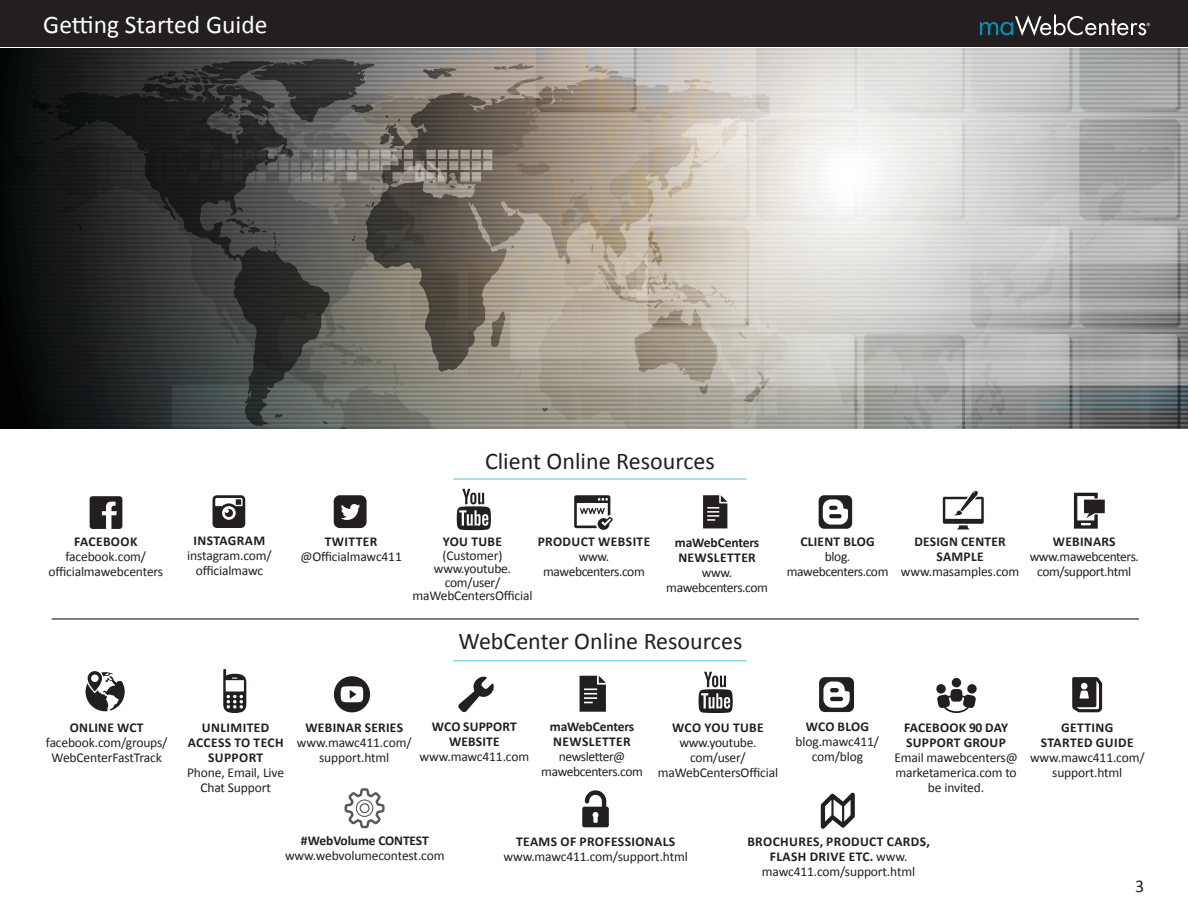
<style>
.page{position:relative;width:1188px;height:918px;background:#fff}
.page>*{position:absolute;margin:0;border:0;box-sizing:border-box;transform-origin:0 0}
.t1{font:25.5px "Calibri";color:#fff}
.t2{font:24px "Calibri";color:#231f20}
.t3{font:18px "Calibri";color:#231f20}
.t4{font:13.5px/15px "Calibri";letter-spacing:-.01em;color:#231f20;text-align:center}
.t5{font:700 13.5px/15px "Calibri";letter-spacing:.02em;color:#231f20;text-align:center}
.t6{font:13.5px/15px "Calibri";letter-spacing:-.03em;color:#231f20;text-align:center}
.t7{font:700 13.5px/15px "Calibri";letter-spacing:-.01em;color:#231f20}
.t8{font:300 9px "Calibri";color:#fff}
.s1{font-weight:400}
</style>
<div class="page">
<div style="left:0;top:0;width:1188px;height:46px;background:#231f20"></div>
<svg style="left:980px;top:15px;width:166px;height:21px"></svg>
<img style="left:0;top:49px;width:1188px;height:380px">
<hr style="left:454px;top:478px;width:292px;height:2px;background:#8ad5e8">
<hr style="left:52px;top:619px;width:1087px;height:1px;background:#000">
<hr style="left:454px;top:660px;width:292px;height:2px;background:#8ad5e8">
<svg style="left:90px;top:496px;width:32px;height:33px"></svg>
<svg style="left:213px;top:495px;width:32px;height:33px"></svg>
<svg style="left:334px;top:495px;width:33px;height:33px"></svg>
<svg style="left:457px;top:489px;width:34px;height:41px"></svg>
<svg style="left:943px;top:491px;width:41px;height:39px"></svg>
<svg style="left:574px;top:495px;width:39px;height:35px"></svg>
<svg style="left:703px;top:495px;width:24px;height:33px"></svg>
<svg style="left:580px;top:676px;width:26px;height:36px"></svg>
<svg style="left:819px;top:495px;width:33px;height:34px"></svg>
<svg style="left:334px;top:676px;width:36px;height:36px"></svg>
<svg style="left:819px;top:677px;width:35px;height:35px"></svg>
<svg style="left:86px;top:671px;width:39px;height:40px"></svg>
<svg style="left:458px;top:677px;width:36px;height:35px"></svg>
<div style="left:952px;top:678px;width:9px;height:9px;background:#231f20;border-radius:50%"></div>
<svg style="left:936px;top:684px;width:40px;height:29px"></svg>
<svg style="left:1072px;top:677px;width:30px;height:35px"></svg>
<svg style="left:223px;top:669px;width:23px;height:44px"></svg>
<svg style="left:821px;top:793px;width:34px;height:36px"></svg>
<svg style="left:345px;top:788px;width:40px;height:40px"></svg>
<svg style="left:582px;top:790px;width:27px;height:37px"></svg>
<svg style="left:1074px;top:493px;width:31px;height:36px"></svg>
<svg style="left:699px;top:672px;width:34px;height:41px"></svg>
<h1 class="t1" style="left:43px;top:9px;width:226px">Getting Started Guide</h1>
<p class="t8" style="left:1146px;top:21px;width:6px">®</p>
<p class="t5" style="left:74px;top:534px;width:65px">FACEBOOK</p>
<p class="t4" style="left:48px;top:549px;width:116px">facebook.com/ officialmawebcenters</p>
<p class="t5" style="left:194px;top:533px;width:73px">INSTAGRAM</p>
<p class="t4" style="left:187px;top:548px;width:86px">instagram.com/ officialmawc</p>
<p class="t2" style="left:485px;top:446px;width:231px">Client Online Resources</p>
<p class="t5" style="left:325px;top:534px;width:54px">TWITTER</p>
<p class="t4" style="left:300px;top:549px;width:103px">@Officialmawc411</p>
<p class="t5" style="left:538px;top:534px;width:114px">PRODUCT WEBSITE</p>
<p class="t4" style="left:579px;top:549px;width:32px">www.</p>
<p class="t6" style="left:543px;top:564px;width:103px">mawebcenters.com</p>
<p class="t5" style="left:443px;top:534px;width:61px">YOU TUBE</p>
<p class="t4" style="left:442px;top:548px;width:62px">(Customer)</p>
<p class="t4" style="left:412px;top:562px;width:122px;line-height:13.5px">www.youtube. com/user/ maWebCentersOfficial</p>
<p class="t7" style="left:675px;top:535px;width:86px">maWebCenters<br>NEWSLETTER</p>
<p class="t4" style="left:702px;top:565px;width:32px">www.</p>
<p class="t6" style="left:666px;top:580px;width:103px">mawebcenters.com</p>
<p class="t2" style="left:459px;top:626px;width:285px">WebCenter Online Resources</p>
<p class="t5" style="left:800px;top:534px;width:76px">CLIENT BLOG</p>
<p class="t4" style="left:825px;top:549px;width:27px">blog.</p>
<p class="t6" style="left:787px;top:564px;width:103px">mawebcenters.com</p>
<p class="t5" style="left:914px;top:534px;width:93px">DESIGN CENTER<br>SAMPLE</p>
<p class="t4" style="left:901px;top:564px;width:120px">www.masamples.com</p>
<p class="t5" style="left:1053px;top:534px;width:64px">WEBINARS</p>
<p class="t6" style="left:1030px;top:549px;width:111px">www.mawebcenters. com/support.html</p>
<p class="t5" style="left:70px;top:720px;width:75px">ONLINE WCT</p>
<p class="t4" style="left:46px;top:735px;width:123px">facebook.com/groups/<br>WebCenterFastTrack</p>
<p class="t5" style="left:188px;top:720px;width:97px">UNLIMITED<br>ACCESS TO TECH<br>SUPPORT</p>
<p class="t4" style="left:187px;top:765px;width:99px">Phone, Email, Live<br>Chat Support</p>
<p class="t5" style="left:306px;top:720px;width:99px">WEBINAR SERIES</p>
<p class="t4" style="left:297px;top:735px;width:116px">www.mawc411.com/ support.html</p>
<p class="t5" style="left:432px;top:719px;width:86px">WCO SUPPORT</p>
<p class="t5" style="left:449px;top:734px;width:52px">WEBSITE</p>
<p class="t4" style="left:420px;top:749px;width:111px">www.mawc411.com</p>
<p class="t7" style="left:550px;top:719px;width:86px">maWebCenters<br>NEWSLETTER</p>
<p class="t6" style="left:559px;top:749px;width:68px">newsletter@</p>
<p class="t6" style="left:541px;top:764px;width:103px">mawebcenters.com</p>
<p class="t5" style="left:672px;top:720px;width:93px">WCO YOU TUBE</p>
<p class="t4" style="left:658px;top:735px;width:122px">www.youtube. com/user/ maWebCentersOfficial</p>
<p class="t5" style="left:806px;top:719px;width:65px">WCO BLOG</p>
<p class="t4" style="left:796px;top:734px;width:85px">blog.mawc411/</p>
<p class="t4" style="left:812px;top:749px;width:53px">com/blog</p>
<p class="t5" style="left:904px;top:720px;width:105px;text-align:left">FACEBOOK 90 DAY<br>SUPPORT GROUP</p>
<p class="t4" style="left:894px;top:750px;width:125px">Email mawebcenters@ marketamerica.com to be invited.</p>
<p class="t5" style="left:1061px;top:720px;width:54px">GETTING</p>
<p class="t5" style="left:1041px;top:735px;width:94px">STARTED GUIDE</p>
<p class="t4" style="left:1030px;top:750px;width:116px">www.mawc411.com/ support.html</p>
<p class="t7" style="left:301px;top:833px;width:129px">#WebVolume CONTEST</p>
<p class="t4" style="left:285px;top:848px;width:161px">www.webvolumecontest.com</p>
<p class="t5" style="left:516px;top:834px;width:161px">TEAMS OF PROFESSIONALS</p>
<p class="t4" style="left:504px;top:849px;width:186px">www.mawc411.com/support.html</p>
<p class="t5" style="left:747px;top:834px;width:184px">BROCHURES, PRODUCT CARDS,<br>FLASH DRIVE ETC. <span class="s1">www. mawc411.com/support.html</span></p>
<h3 class="t3" style="left:1135px;top:874px;width:11px">3</h3>
</div>
